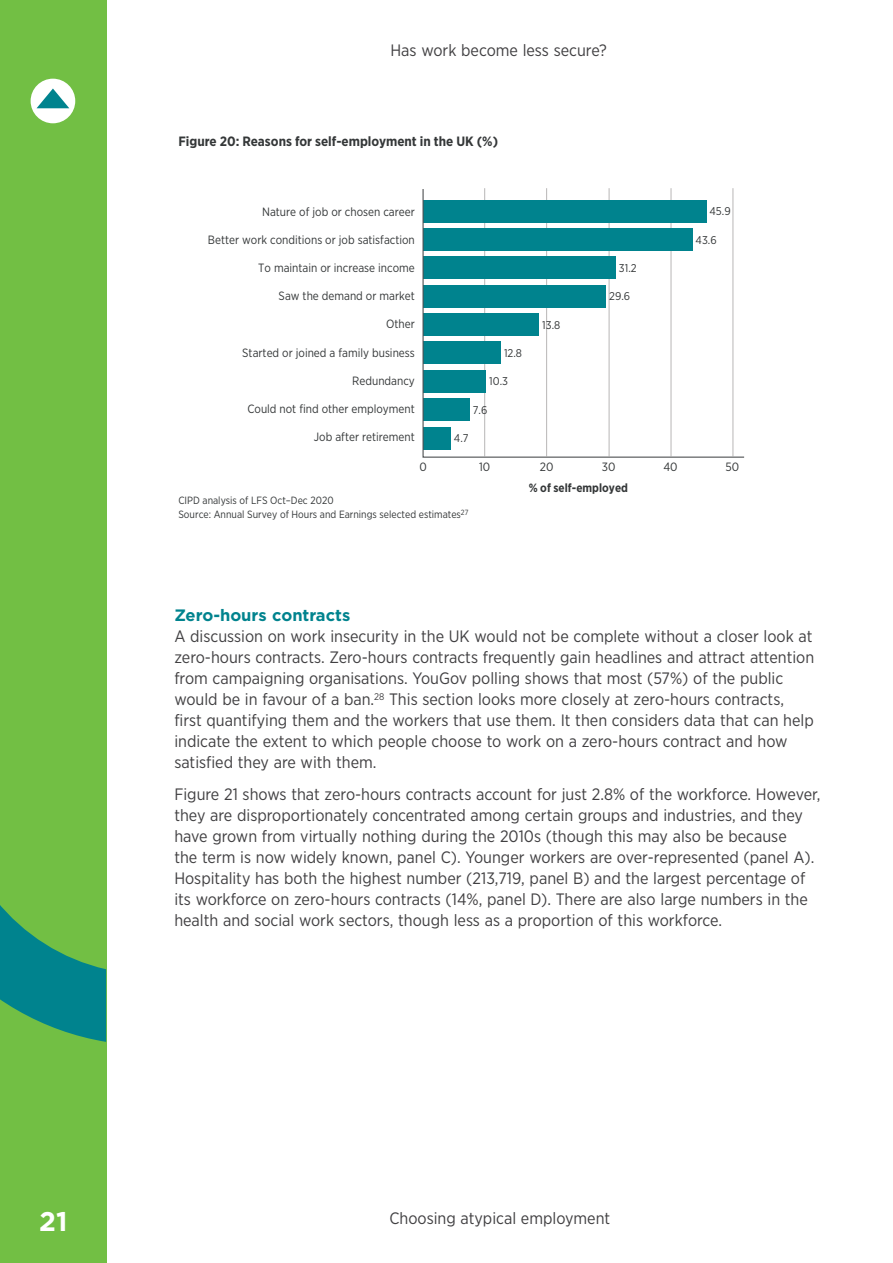
<style>
.page{position:relative;width:893px;height:1263px;background:#fff}
.page>*{position:absolute;margin:0;border:0;box-sizing:border-box;transform-origin:0 0}
.t1{font:700 27px "Gotham";color:#fff}
.B_body{font:16.5px/21px "Gotham Narrow";color:#414042}
.Subhead_1{font:700 16.5px "Gotham";color:#00838e}
.t2{font:700 13.5px "Gotham Narrow";color:#343738}
.t3{font:12px "Gotham Narrow";color:#343738}
.t4{font:700 12px "Gotham Narrow";color:#343738}
.t5{font:11.25px "Gotham Narrow";color:#343738}
.t6{font:10.5px/13.5px "Gotham Narrow";color:#343738}
</style>
<div class="page">
<div style="left:0;top:0;width:106px;height:1263px;background:#72bf44"></div>
<svg style="left:0;top:905px;width:106px;height:137px"></svg>
<div style="left:31px;top:79px;width:44px;height:44px;background:#fff;border-radius:50%"></div>
<svg style="left:37px;top:89px;width:32px;height:19px"></svg>
<svg style="left:422px;top:188px;width:323px;height:270px"></svg>
<p class="B_body" style="left:390px;top:39px;width:218px">Has work become less secure?</p>
<p class="t2" style="left:178px;top:133px;width:321px">Figure 20: Reasons for self-employment in the UK (%)</p>
<p class="t3" style="left:262px;top:204px;width:154px">Nature of job or chosen career</p>
<p class="t3" style="left:208px;top:232px;width:208px">Better work conditions or job satisfaction</p>
<p class="t3" style="left:258px;top:260px;width:158px">To maintain or increase income</p>
<p class="t3" style="left:279px;top:289px;width:138px">Saw the demand or market</p>
<p class="t3" style="left:386px;top:317px;width:30px">Other</p>
<p class="t3" style="left:242px;top:345px;width:174px">Started or joined a family business</p>
<p class="t3" style="left:352px;top:373px;width:64px">Redundancy</p>
<p class="t3" style="left:247px;top:401px;width:169px">Could not find other employment</p>
<p class="t3" style="left:314px;top:429px;width:102px">Job after retirement</p>
<p class="t5" style="left:504px;top:346px;width:20px">12.8</p>
<p class="t5" style="left:489px;top:374px;width:20px">10.3</p>
<p class="t5" style="left:473px;top:403px;width:16px">7.6</p>
<p class="t5" style="left:454px;top:431px;width:16px">4.7</p>
<p class="t5" style="left:542px;top:318px;width:20px">13.8</p>
<p class="t5" style="left:619px;top:261px;width:19px">31.2</p>
<p class="t5" style="left:609px;top:289px;width:22px">29.6</p>
<p class="t5" style="left:709px;top:204px;width:23px">45.9</p>
<p class="t5" style="left:695px;top:233px;width:23px">43.6</p>
<p class="t3" style="left:419px;top:459px;width:9px">0</p>
<p class="t6" style="left:178px;top:493px;width:292px">CIPD analysis of LFS Oct–Dec 2020<br>Source: Annual Survey of Hours and Earnings selected estimates<sup>27</sup></p>
<p class="t3" style="left:479px;top:459px;width:13px">10</p>
<p class="t3" style="left:540px;top:459px;width:15px">20</p>
<p class="t3" style="left:602px;top:459px;width:15px">30</p>
<p class="t3" style="left:663px;top:459px;width:16px">40</p>
<p class="t3" style="left:726px;top:459px;width:15px">50</p>
<p class="t4" style="left:529px;top:480px;width:101px">% of self-employed</p>
<h2 class="Subhead_1" style="left:174px;top:604px;width:177px">Zero-hours contracts</h2>
<p class="B_body" style="left:174px;top:625px;width:641px">A discussion on work insecurity in the UK would not be complete without a closer look at zero-hours contracts. Zero-hours contracts frequently gain headlines and attract attention from campaigning organisations. YouGov polling shows that most (57%) of the public would be in favour of a ban.<sup>28</sup> This section looks more closely at zero-hours contracts, first quantifying them and the workers that use them. It then considers data that can help indicate the extent to which people choose to work on a zero-hours contract and how satisfied they are with them.</p>
<p class="B_body" style="left:174px;top:783px;width:648px">Figure 21 shows that zero-hours contracts account for just 2.8% of the workforce. However, they are disproportionately concentrated among certain groups and industries, and they have grown from virtually nothing during the 2010s (though this may also be because<br>the term is now widely known, panel C). Younger workers are over-represented (panel A).<br>Hospitality has both the highest number (213,719, panel B) and the largest percentage of its workforce on zero-hours contracts (14%, panel D). There are also large numbers in the health and social work sectors, though less as a proportion of this workforce.</p>
<h1 class="t1" style="left:39px;top:1204px;width:30px">21</h1>
<p class="B_body" style="left:389px;top:1207px;width:222px">Choosing atypical employment</p>
</div>
